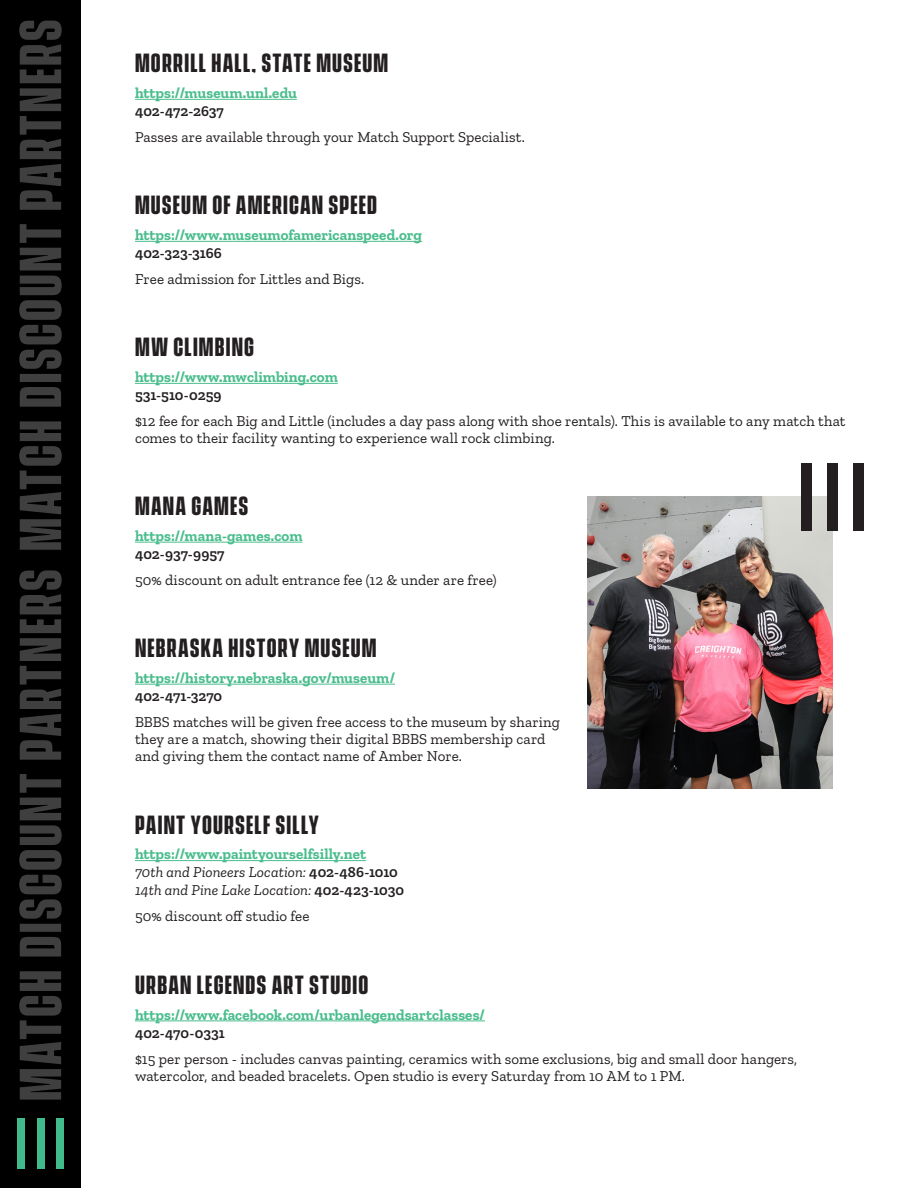
<style>
.page{position:relative;width:918px;height:1188px;background:#fff}
.page>*{position:absolute;margin:0;border:0;box-sizing:border-box;transform-origin:0 0}
.t1{font:700 24px "Vanguard CF";letter-spacing:.05em;color:#231f20}
.t2{font:15px/17.2px "Zilla Slab";letter-spacing:.005em;color:#231f20}
.t3{font:700 15px "Zilla Slab";letter-spacing:.005em;color:#4abd8d}
.t4{font:600 15px "Zilla Slab";letter-spacing:-.005em;color:#231f20}
.t5{font:italic 15px "Zilla Slab";letter-spacing:.005em;color:#231f20}
.s1{font-weight:600;font-style:normal}
</style>
<div class="page">
<hr style="left:135px;top:99px;width:162px;height:1px;background:#4abd8d">
<hr style="left:135px;top:241px;width:287px;height:1px;background:#4abd8d">
<hr style="left:135px;top:542px;width:167px;height:1px;background:#4abd8d">
<hr style="left:135px;top:860px;width:231px;height:1px;background:#4abd8d">
<hr style="left:135px;top:383px;width:203px;height:1px;background:#4abd8d">
<hr style="left:135px;top:1021px;width:350px;height:1px;background:#4abd8d">
<hr style="left:135px;top:684px;width:260px;height:1px;background:#4abd8d">
<img style="left:588px;top:497px;width:244px;height:291px">
<div style="left:801px;top:463px;width:10px;height:68px;background:#231f20"></div>
<div style="left:828px;top:463px;width:10px;height:68px;background:#231f20"></div>
<div style="left:854px;top:463px;width:10px;height:68px;background:#231f20"></div>
<div style="left:0;top:0;width:81px;height:1188px;background:#000"></div>
<svg style="left:19px;top:570px;width:43px;height:530px"></svg>
<svg style="left:19px;top:21px;width:43px;height:529px"></svg>
<div style="left:57px;top:1118px;width:7px;height:51px;background:#40bb8c"></div>
<div style="left:37px;top:1118px;width:7px;height:51px;background:#40bb8c"></div>
<div style="left:17px;top:1118px;width:7px;height:51px;background:#40bb8c"></div>
<p class="t1" style="left:135px;top:45px;width:255px">MORRILL HALL, STATE MUSEUM</p>
<p class="t3" style="left:135px;top:85px;width:163px">https://museum.unl.edu</p>
<p class="t4" style="left:135px;top:103px;width:90px">402-472-2637</p>
<p class="t2" style="left:135px;top:128px;width:392px">Passes are available through your Match Support Specialist.</p>
<p class="t1" style="left:135px;top:187px;width:244px">MUSEUM OF AMERICAN SPEED</p>
<p class="t3" style="left:135px;top:227px;width:289px">https://www.museumofamericanspeed.org</p>
<p class="t4" style="left:135px;top:245px;width:88px">402-323-3166</p>
<p class="t2" style="left:135px;top:270px;width:231px">Free admission for Littles and Bigs.</p>
<p class="t1" style="left:135px;top:329px;width:121px">MW CLIMBING</p>
<p class="t3" style="left:135px;top:369px;width:204px">https://www.mwclimbing.com</p>
<p class="t4" style="left:135px;top:387px;width:88px">531-510-0259</p>
<p class="t2" style="left:135px;top:412px;width:712px">$12 fee for each Big and Little (includes a day pass along with shoe rentals). This is available to any match that comes to their facility wanting to experience wall rock climbing.</p>
<p class="t1" style="left:135px;top:488px;width:115px">MANA GAMES</p>
<p class="t3" style="left:135px;top:527px;width:169px">https://mana-games.com</p>
<p class="t4" style="left:135px;top:546px;width:91px">402-937-9957</p>
<p class="t2" style="left:135px;top:571px;width:363px">50% discount on adult entrance fee (12 &amp; under are free)</p>
<p class="t1" style="left:135px;top:630px;width:243px">NEBRASKA HISTORY MUSEUM</p>
<p class="t3" style="left:135px;top:669px;width:262px">https://history.nebraska.gov/museum/</p>
<p class="t4" style="left:135px;top:688px;width:89px">402-471-3270</p>
<p class="t2" style="left:135px;top:713px;width:426px">BBBS matches will be given free access to the museum by sharing they are a match, showing their digital BBBS membership card and giving them the contact name of Amber Nore.</p>
<p class="t1" style="left:135px;top:806px;width:185px">PAINT YOURSELF SILLY</p>
<p class="t3" style="left:135px;top:846px;width:232px">https://www.paintyourselfsilly.net</p>
<p class="t5" style="left:135px;top:864px;width:264px">70th and Pioneers Location: <span class="s1">402-486-1010</span></p>
<p class="t5" style="left:135px;top:882px;width:271px">14th and Pine Lake Location: <span class="s1">402-423-1030</span></p>
<p class="t2" style="left:135px;top:907px;width:176px">50% discount off studio fee</p>
<p class="t1" style="left:135px;top:967px;width:235px">URBAN LEGENDS ART STUDIO</p>
<p class="t3" style="left:135px;top:1006px;width:351px">https://www.facebook.com/urbanlegendsartclasses/</p>
<p class="t4" style="left:135px;top:1024px;width:91px">402-470-0331</p>
<p class="t2" style="left:135px;top:1050px;width:664px">$15 per person - includes canvas painting, ceramics with some exclusions, big and small door hangers, watercolor, and beaded bracelets. Open studio is every Saturday from 10 AM to 1 PM.</p>
</div>
